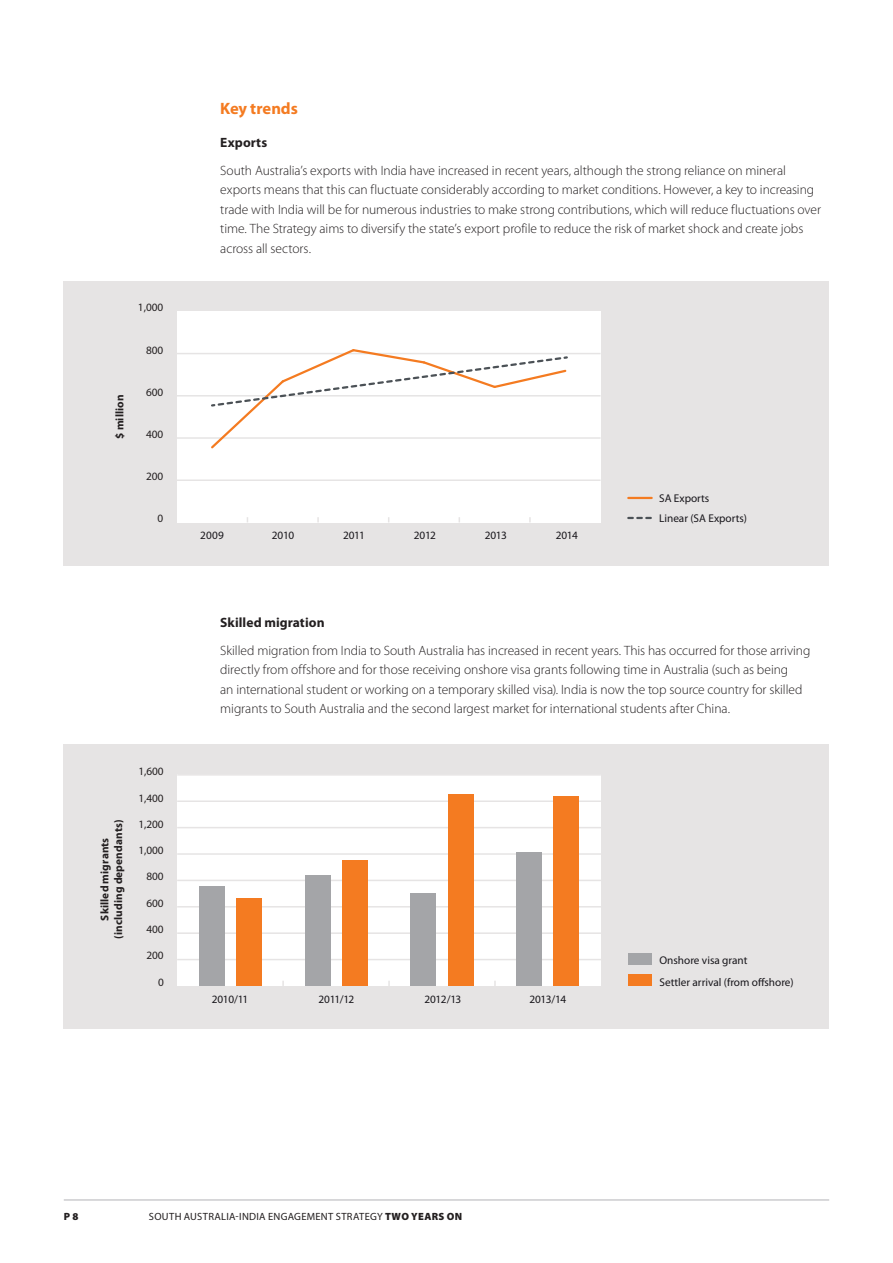
<style>
.page{position:relative;width:893px;height:1263px;background:#fff}
.page>*{position:absolute;margin:0;border:0;box-sizing:border-box;transform-origin:0 0}
.HL_11pt_Bold{font:700 16.5px "Myriad Pro";letter-spacing:-.005em;color:#f47b21}
.Body_Text_-_2mm_Spac{font:300 13.5px/19.5px "Myriad Pro";letter-spacing:-.005em;color:#231f20}
.HL_9pt_bold{font:700 13.5px "Myriad Pro";letter-spacing:.005em;color:#231f20}
.t1{font:11.25px/20.4px "Myriad Pro";color:#18161b}
.t2{font:11.25px "Myriad Pro";color:#231f20}
.t3{font:700 11.25px/13.5px "Myriad Pro";letter-spacing:.01em;color:#231f20;text-align:center}
.t4{font:10.5px "Myriad Pro";letter-spacing:.03em;color:#231f20}
.t5{font:900 10.5px "Myriad Pro";color:#231f20}
.s1{font-weight:900}
</style>
<div class="page">
<hr style="left:64px;top:1199px;width:765px;height:2px;background:#ccccce">
<div style="left:64px;top:281px;width:765px;height:285px;background:#e6e4e4"></div>
<div style="left:177px;top:311px;width:424px;height:211px;background:#fff"></div>
<hr style="left:177px;top:479px;width:424px;height:2px;background:#e6e4e4">
<hr style="left:177px;top:437px;width:424px;height:2px;background:#e6e4e4">
<hr style="left:177px;top:395px;width:424px;height:1px;background:#e6e4e4">
<hr style="left:177px;top:353px;width:424px;height:1px;background:#e6e4e4">
<svg style="left:209px;top:349px;width:359px;height:100px"></svg>
<svg style="left:628px;top:517px;width:24px;height:2px"></svg>
<hr style="left:628px;top:497px;width:24px;height:2px;background:#f47b21">
<div style="left:64px;top:744px;width:765px;height:285px;background:#e6e4e4"></div>
<div style="left:177px;top:775px;width:424px;height:211px;background:#fff"></div>
<hr style="left:177px;top:959px;width:424px;height:1px;background:#e6e4e4">
<hr style="left:177px;top:932px;width:424px;height:2px;background:#e6e4e4">
<hr style="left:177px;top:906px;width:424px;height:1px;background:#e6e4e4">
<hr style="left:177px;top:880px;width:424px;height:1px;background:#e6e4e4">
<hr style="left:177px;top:853px;width:424px;height:2px;background:#e6e4e4">
<hr style="left:177px;top:827px;width:424px;height:1px;background:#e6e4e4">
<hr style="left:177px;top:800px;width:424px;height:2px;background:#e6e4e4">
<div style="left:236px;top:899px;width:26px;height:87px;background:#f47b21"></div>
<div style="left:342px;top:861px;width:26px;height:125px;background:#f47b21"></div>
<div style="left:448px;top:794px;width:25px;height:192px;background:#f47b21"></div>
<div style="left:553px;top:796px;width:26px;height:190px;background:#f47b21"></div>
<div style="left:199px;top:887px;width:26px;height:99px;background:#a4a5a8"></div>
<div style="left:305px;top:876px;width:25px;height:110px;background:#a4a5a8"></div>
<div style="left:410px;top:893px;width:26px;height:93px;background:#a4a5a8"></div>
<div style="left:516px;top:853px;width:26px;height:133px;background:#a4a5a8"></div>
<div style="left:629px;top:953px;width:23px;height:11px;background:#a4a5a8"></div>
<div style="left:629px;top:975px;width:23px;height:11px;background:#f47b21"></div>
<p class="t3" style="left:113px;top:439px;width:46px;rotate:-90deg">$ million</p>
<p class="t2" style="left:138px;top:301px;width:27px">1,000</p>
<p class="t2" style="left:146px;top:344px;width:19px">800</p>
<p class="t2" style="left:146px;top:386px;width:19px">600</p>
<p class="t2" style="left:146px;top:428px;width:19px">400</p>
<p class="t2" style="left:146px;top:470px;width:19px">200</p>
<p class="t2" style="left:158px;top:512px;width:7px">0</p>
<p class="t3" style="left:98px;top:938px;width:120px;rotate:-90deg">Skilled migrants (including dependants)</p>
<p class="t2" style="left:138px;top:765px;width:27px">1,600</p>
<p class="t2" style="left:138px;top:792px;width:27px">1,400</p>
<p class="t2" style="left:138px;top:818px;width:27px">1,200</p>
<p class="t2" style="left:138px;top:844px;width:27px">1,000</p>
<p class="t2" style="left:146px;top:870px;width:19px">800</p>
<p class="t2" style="left:146px;top:897px;width:19px">600</p>
<p class="t2" style="left:146px;top:923px;width:19px">400</p>
<p class="t2" style="left:146px;top:949px;width:19px">200</p>
<p class="t2" style="left:158px;top:976px;width:7px">0</p>
<p class="HL_11pt_Bold" style="left:220px;top:100px;width:79px">Key trends</p>
<p class="HL_9pt_bold" style="left:220px;top:135px;width:48px">Exports</p>
<p class="Body_Text_-_2mm_Spac" style="left:220px;top:161px;width:602px">South Australia’s exports with India have increased in recent years, although the strong reliance on mineral exports means that this can fluctuate considerably according to market conditions. However, a key to increasing trade with India will be for numerous industries to make strong contributions, which will reduce fluctuations over time. The Strategy aims to diversify the state’s export profile to reduce the risk of market shock and create jobs across all sectors.</p>
<p class="t1" style="left:200px;top:525px;width:25px">2009</p>
<p class="t1" style="left:272px;top:525px;width:24px">2010</p>
<p class="t1" style="left:343px;top:525px;width:23px">2011</p>
<p class="t1" style="left:414px;top:525px;width:24px">2012</p>
<p class="t1" style="left:485px;top:525px;width:24px">2013</p>
<p class="t1" style="left:556px;top:525px;width:24px">2014</p>
<p class="t1" style="left:659px;top:488px;width:89px">SA Exports<br>Linear (SA Exports)</p>
<p class="HL_9pt_bold" style="left:220px;top:615px;width:106px">Skilled migration</p>
<p class="Body_Text_-_2mm_Spac" style="left:220px;top:641px;width:592px">Skilled migration from India to South Australia has increased in recent years. This has occurred for those arriving directly from offshore and for those receiving onshore visa grants following time in Australia (such as being<br>an international student or working on a temporary skilled visa). India is now the top source country for skilled migrants to South Australia and the second largest market for international students after China.</p>
<p class="t1" style="left:212px;top:989px;width:38px">2010/11</p>
<p class="t1" style="left:318px;top:989px;width:37px">2011/12</p>
<p class="t1" style="left:424px;top:989px;width:38px">2012/13</p>
<p class="t1" style="left:529px;top:989px;width:38px">2013/14</p>
<p class="t1" style="left:659px;top:949px;width:136px;line-height:22px">Onshore visa grant<br>Settler arrival (from offshore)</p>
<p class="t5" style="left:64px;top:1211px;width:16px">P 8</p>
<p class="t4" style="left:149px;top:1211px;width:315px">SOUTH AUSTRALIA-INDIA ENGAGEMENT STRATEGY <span class="s1">TWO YEARS ON</span></p>
</div>
